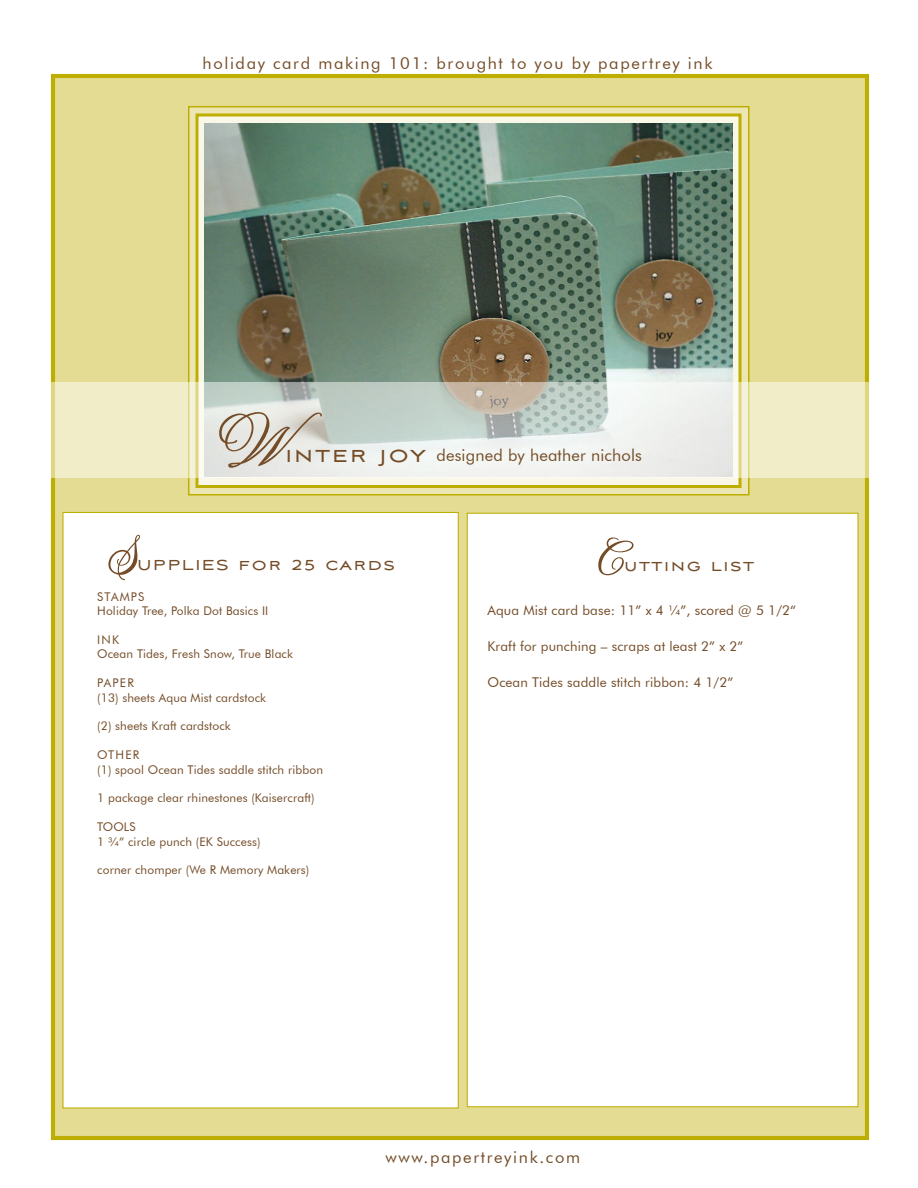
<style>
.page{position:relative;width:918px;height:1188px;background:#fff}
.page>*{position:absolute;margin:0;border:0;box-sizing:border-box;transform-origin:0 0}
.t1{font:72px "Jackie OROB";color:#744c27}
.t2{font:54px "Jackie OROB";color:#744c27}
.t3{font:18px "Aviano Sans";letter-spacing:.1em;color:#744c27}
.t4{font:16.5px "Futura BT";letter-spacing:.1em;color:#744c27}
.t5{font:16.5px "Futura BT";letter-spacing:.01em;color:#744c27}
.t6{font:13.5px "Futura BT";letter-spacing:.01em;color:#744c27}
.t7{font:12px/14.4px "Futura BT";letter-spacing:.01em;color:#744c27}
.s1{font-family:"Aviano Sans";font-size:24px}
</style>
<div class="page">
<div style="left:53px;top:76px;width:814px;height:1062px;background:#e3dc92"></div>
<div style="left:51px;top:74px;width:818px;height:1066px;border:4px solid #bfae02"></div>
<div style="left:189px;top:107px;width:560px;height:388px;background:#ebe6b3"></div>
<div style="left:188px;top:106px;width:562px;height:390px;border:2px solid #bfae02"></div>
<div style="left:197px;top:115px;width:543px;height:372px;background:#f9f7e8"></div>
<div style="left:196px;top:113px;width:546px;height:375px;border:3px solid #bfae02"></div>
<img style="left:204px;top:123px;width:528px;height:259px">
<div style="left:62px;top:512px;width:397px;height:597px;background:#fff;border:1px solid #bfae02"></div>
<div style="left:467px;top:513px;width:392px;height:594px;background:#fff;border:1px solid #bfae02"></div>
<svg style="left:51px;top:382px;width:818px;height:96px"></svg>
<p class="t4" style="left:202px;top:53px;width:512px">holiday card making 101: brought to you by papertrey ink</p>
<p class="t1" style="left:223px;top:405px;width:104px">W</p>
<p class="t5" style="left:285px;top:445px;width:358px"><span class="s1">inter joy</span> designed by heather nichols</p>
<p class="t2" style="left:108px;top:526px;width:28px">S</p>
<p class="t3" style="left:138px;top:556px;width:259px">UPPLIES for 25 cards</p>
<p class="t7" style="left:97px;top:589px;width:173px">STAMPS<br>Holiday Tree, Polka Dot Basics II</p>
<p class="t7" style="left:97px;top:632px;width:197px">INK<br>Ocean Tides, Fresh Snow, True Black</p>
<p class="t7" style="left:97px;top:676px;width:170px">PAPER<br>(13) sheets Aqua Mist cardstock</p>
<p class="t7" style="left:97px;top:719px;width:135px">(2) sheets Kraft cardstock</p>
<p class="t7" style="left:97px;top:748px;width:227px">OTHER<br>(1) spool Ocean Tides saddle stitch ribbon</p>
<p class="t7" style="left:97px;top:791px;width:219px">1 package clear rhinestones (Kaisercraft)</p>
<p class="t7" style="left:97px;top:820px;width:165px">TOOLS<br>1 ¾” circle punch (EK Success)</p>
<p class="t7" style="left:97px;top:863px;width:214px">corner chomper (We R Memory Makers)</p>
<p class="t2" style="left:594px;top:528px;width:28px">C</p>
<p class="t3" style="left:625px;top:556px;width:131px">utting list</p>
<p class="t6" style="left:488px;top:602px;width:310px">Aqua Mist card base: 11” x 4 ¼”, scored @ 5 1/2“</p>
<p class="t6" style="left:488px;top:638px;width:257px">Kraft for punching – scraps at least 2” x 2”</p>
<p class="t6" style="left:488px;top:674px;width:247px">Ocean Tides saddle stitch ribbon: 4 1/2”</p>
<p class="t4" style="left:386px;top:1147px;width:196px">www.papertreyink.com</p>
</div>
